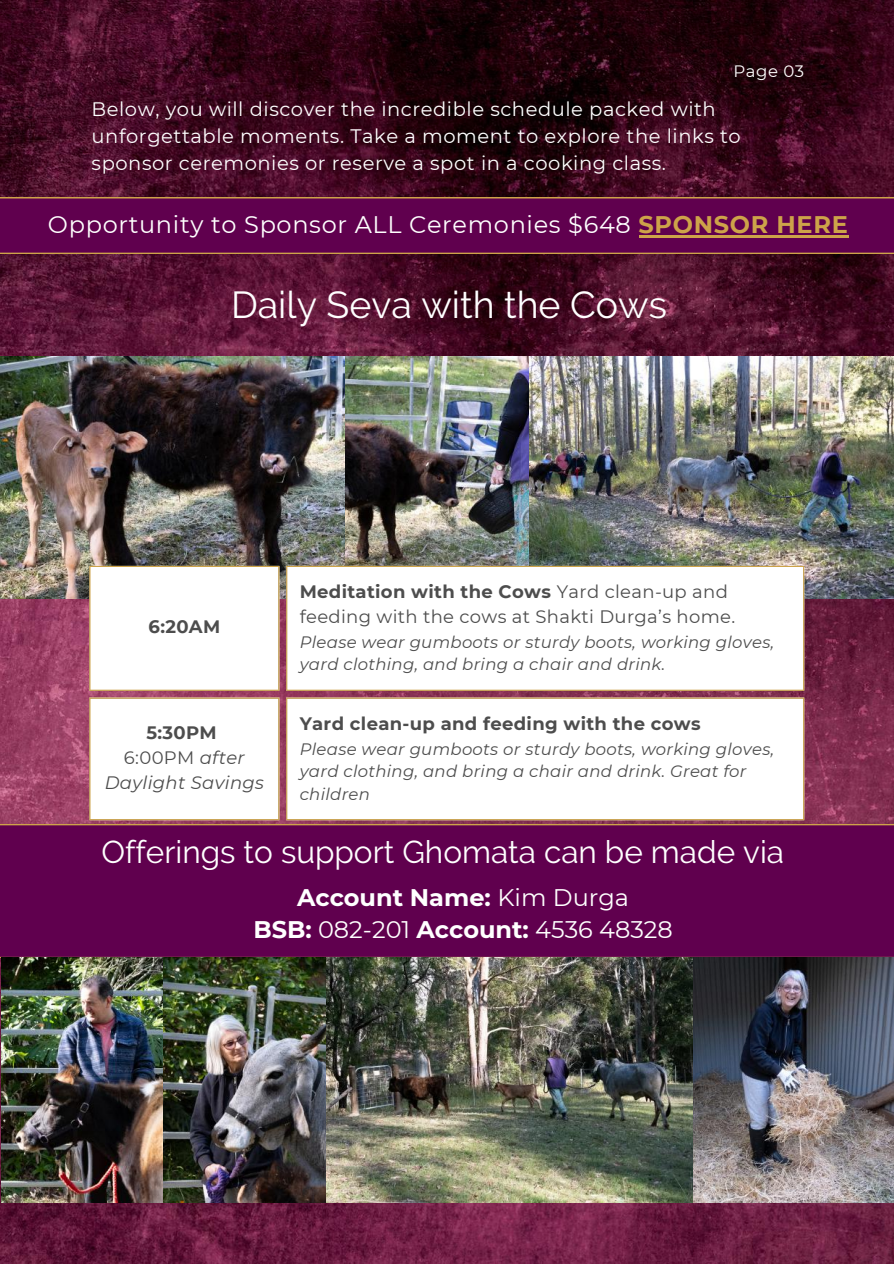
<style>
.page{position:relative;width:894px;height:1264px;background:#fff}
.page>*{position:absolute;margin:0;border:0;box-sizing:border-box;transform-origin:0 0}
.t1{font:37.5px "Raleway";color:#fff}
.t2{font:31.5px "Raleway";color:#fff}
.t3{font:24px "Montserrat";letter-spacing:.03em;color:#fff}
.t4{font:700 24px/32.7px "Montserrat";color:#fff;text-align:center}
.t5{font:19.5px/27px "Montserrat";letter-spacing:.03em;color:#fff}
.t6{font:18px/24.8px "Montserrat";letter-spacing:.02em;color:#4d4d4d}
.t7{font:700 18px "Montserrat";letter-spacing:.02em;color:#4d4d4d}
.t8{font:italic 18px/24.8px "Montserrat";letter-spacing:.02em;color:#4d4d4d;text-align:center}
.t9{font:italic 16.5px/22.5px "Montserrat";letter-spacing:.02em;color:#4d4d4d}
.t10{font:16.5px "Montserrat";letter-spacing:.035em;color:#fff}
.s1{font-weight:700;color:#cda349}
.s2{font-weight:700}
.s3{font-weight:700;font-style:normal}
.s4{font-style:normal}
.s5{font-weight:400}
</style>
<div class="page">
<img style="left:0;top:0;width:893px;height:1263px">
<div style="left:0;top:824px;width:893px;height:134px;background:#60004e"></div>
<img style="left:0;top:357px;width:893px;height:242px">
<svg style="left:89px;top:566px;width:715px;height:254px"></svg>
<hr style="left:89px;top:567px;width:1px;height:122px;background:#cda349">
<hr style="left:278px;top:567px;width:1px;height:122px;background:#cda349">
<hr style="left:89px;top:566px;width:190px;height:1px;background:#cda349">
<hr style="left:89px;top:689px;width:190px;height:1px;background:#cda349">
<hr style="left:286px;top:567px;width:1px;height:122px;background:#cda349">
<hr style="left:802px;top:567px;width:2px;height:122px;background:#cda349">
<hr style="left:286px;top:566px;width:518px;height:1px;background:#cda349">
<hr style="left:286px;top:689px;width:518px;height:1px;background:#cda349">
<hr style="left:89px;top:698px;width:1px;height:121px;background:#cda349">
<hr style="left:278px;top:698px;width:1px;height:121px;background:#cda349">
<hr style="left:89px;top:697px;width:190px;height:1px;background:#cda349">
<hr style="left:89px;top:819px;width:190px;height:1px;background:#cda349">
<hr style="left:286px;top:698px;width:1px;height:121px;background:#cda349">
<hr style="left:802px;top:698px;width:2px;height:121px;background:#cda349">
<hr style="left:286px;top:697px;width:518px;height:1px;background:#cda349">
<hr style="left:286px;top:819px;width:518px;height:1px;background:#cda349">
<img style="left:1px;top:958px;width:892px;height:244px">
<svg style="left:0;top:197px;width:893px;height:57px;background:#66094d"></svg>
<hr style="left:638px;top:235px;width:210px;height:2px;background:#cda349">
<p class="t10" style="left:733px;top:61px;width:72px">Page 03</p>
<p class="t5" style="left:92px;top:95px;width:650px">Below, you will discover the incredible schedule packed with unforgettable moments. Take a moment to explore the links to sponsor ceremonies or reserve a spot in a cooking class.</p>
<h3 class="t3" style="left:48px;top:210px;width:801px">Opportunity to Sponsor ALL Ceremonies $648 <span class="s1">SPONSOR HERE</span></h3>
<h1 class="t1" style="left:231px;top:282px;width:437px">Daily Seva with the Cows</h1>
<p class="t7" style="left:148px;top:616px;width:73px">6:20AM</p>
<p class="t6" style="left:299px;top:579px;width:437px"><span class="s2">Meditation with the Cows</span> Yard clean-up and feeding with the cows at Shakti Durga’s home.</p>
<p class="t9" style="left:299px;top:630px;width:476px">Please wear gumboots or sturdy boots, working gloves, yard clothing, and bring a chair and drink.</p>
<p class="t8" style="left:105px;top:720px;width:161px"><span class="s3">5:30PM<br></span><span class="s4">6:00PM</span> after<br>Daylight Savings</p>
<p class="t7" style="left:299px;top:712px;width:402px">Yard clean-up and feeding with the cows</p>
<p class="t9" style="left:299px;top:737px;width:476px">Please wear gumboots or sturdy boots, working gloves, yard clothing, and bring a chair and drink. Great for children</p>
<h2 class="t2" style="left:101px;top:833px;width:684px">Offerings to support Ghomata can be made via</h2>
<h3 class="t4" style="left:253px;top:880px;width:421px">Account Name: <span class="s5">Kim Durga<br></span>BSB: <span class="s5">082-201</span> Account: <span class="s5">4536 48328</span></h3>
</div>
